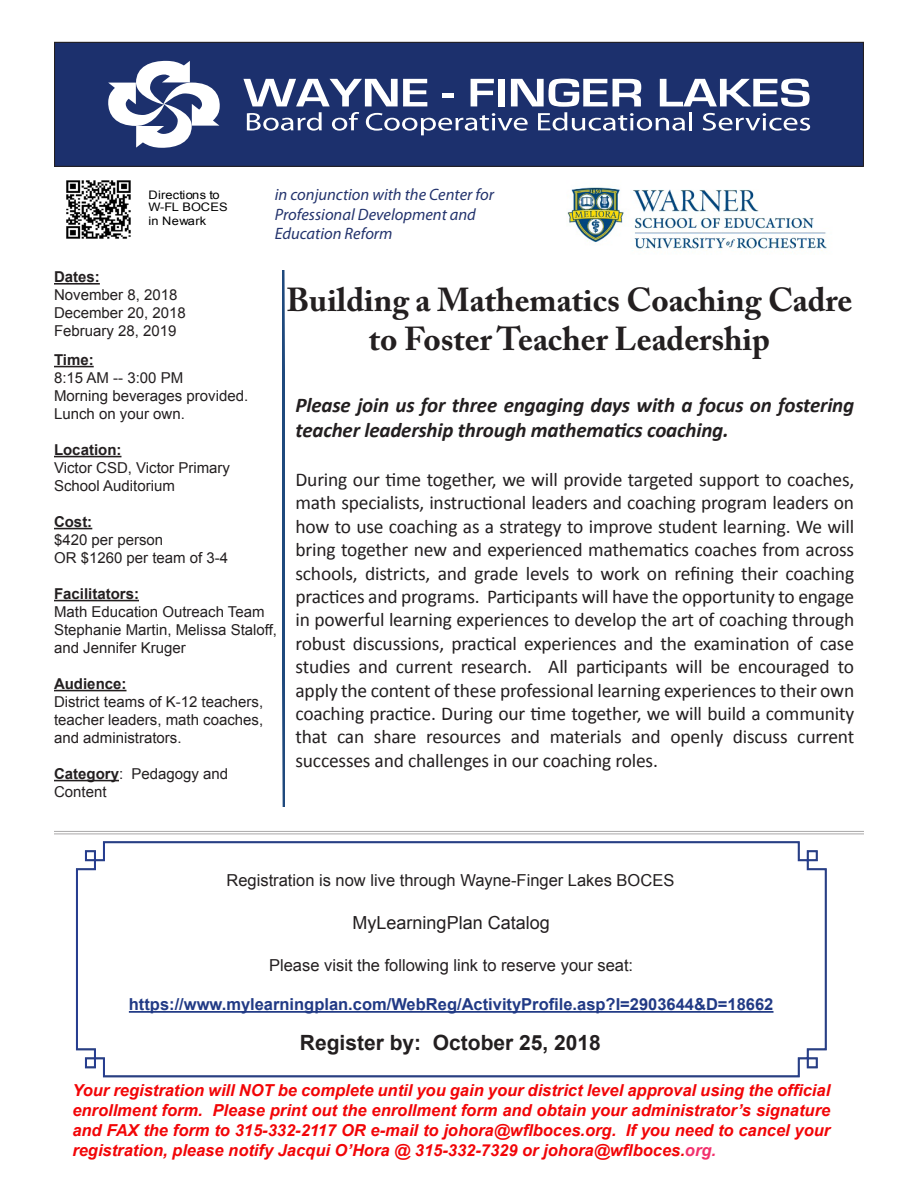
<style>
.page{position:relative;width:918px;height:1188px;background:#fff}
.page>*{position:absolute;margin:0;border:0;box-sizing:border-box;transform-origin:0 0}
.t1{font:700 33px "Adobe Caslon Pro";color:#231f20}
.t2{font:italic 700 21px/25.2px "Calibri";letter-spacing:-.01em;color:#231f20}
.t3{font:700 21px "Arial";color:#231f20}
.t4{font:19.5px/23.4px "Calibri";letter-spacing:-.01em;color:#231f20;text-align:justify}
.t5{font:18px "Arial";color:#231f20}
.t6{font:italic 700 16.5px/19.8px "Arial";color:#f20507;text-align:justify}
.t7{font:16.5px "Arial";color:#231f20}
.t8{font:700 16.5px "Arial";color:#213a85}
.t9{font:italic 16.5px "Myriad Pro";color:#23336d}
.t10{font:15px/18px "Arial";color:#231f20}
.t11{font:700 15px "Arial";color:#231f20}
.t12{font:11.7px/13.2px "Arial";color:#000;scale:1.09 1}
.s1{font-weight:700}
.s2{color:#f2316d}
</style>
<div class="page">
<img style="left:66px;top:180px;width:65px;height:59px">
<div style="left:55px;top:42px;width:808px;height:124px;background:#1c306d"></div>
<svg style="left:108px;top:61px;width:112px;height:87px"></svg>
<svg style="left:243px;top:79px;width:567px;height:56px"></svg>
<div style="left:54px;top:42px;width:810px;height:125px;border:1px solid #231f20"></div>
<svg style="left:282px;top:270px;width:2px;height:536px"></svg>
<hr style="left:54px;top:831px;width:810px;height:1px;background:#231f20">
<hr style="left:54px;top:834px;width:810px;height:1px;background:#231f20">
<svg style="left:77px;top:842px;width:749px;height:234px"></svg>
<img style="left:567px;top:187px;width:260px;height:65px">
<hr style="left:54px;top:283px;width:46px;height:2px;background:#231f20">
<hr style="left:54px;top:366px;width:40px;height:1px;background:#231f20">
<hr style="left:54px;top:456px;width:67px;height:1px;background:#231f20">
<hr style="left:54px;top:528px;width:38px;height:1px;background:#231f20">
<hr style="left:54px;top:600px;width:85px;height:1px;background:#231f20">
<hr style="left:54px;top:690px;width:73px;height:1px;background:#231f20">
<hr style="left:54px;top:780px;width:65px;height:1px;background:#231f20">
<p class="t12" style="left:148px;top:188px;width:74px">Directions to<br>W-FL BOCES in Newark</p>
<p class="t9" style="left:275px;top:184px;width:221px">in conjunction with the Center for</p>
<p class="t9" style="left:275px;top:204px;width:203px">Professional Development and</p>
<p class="t9" style="left:275px;top:224px;width:119px">Education Reform</p>
<p class="t11" style="left:54px;top:267px;width:47px">Dates:</p>
<p class="t10" style="left:54px;top:286px;width:125px">November 8, 2018</p>
<p class="t10" style="left:54px;top:304px;width:133px">December 20, 2018</p>
<p class="t10" style="left:54px;top:322px;width:124px">February 28, 2019</p>
<p class="t11" style="left:54px;top:350px;width:41px">Time:</p>
<p class="t10" style="left:54px;top:369px;width:131px">8:15 AM -- 3:00 PM</p>
<p class="t10" style="left:54px;top:387px;width:196px">Morning beverages provided.</p>
<p class="t10" style="left:54px;top:405px;width:132px">Lunch on your own.</p>
<p class="t11" style="left:54px;top:440px;width:69px">Location:</p>
<p class="t10" style="left:54px;top:459px;width:178px">Victor CSD, Victor Primary</p>
<p class="t10" style="left:54px;top:477px;width:122px">School Auditorium</p>
<p class="t11" style="left:54px;top:512px;width:40px">Cost:</p>
<p class="t10" style="left:54px;top:531px;width:111px">$420 per person</p>
<p class="t10" style="left:54px;top:549px;width:176px">OR $1260 per team of 3-4</p>
<p class="t11" style="left:54px;top:584px;width:87px">Facilitators:</p>
<p class="t10" style="left:54px;top:603px;width:212px">Math Education Outreach Team</p>
<p class="t10" style="left:54px;top:621px;width:225px">Stephanie Martin, Melissa Staloff, and Jennifer Kruger</p>
<p class="t11" style="left:54px;top:674px;width:74px">Audience:</p>
<p class="t10" style="left:54px;top:693px;width:211px;text-align:justify">District teams of K-12 teachers, teacher leaders, math coaches, and administrators.</p>
<p class="t10" style="left:54px;top:765px;width:176px"><span class="s1">Category</span>: Pedagogy and</p>
<p class="t10" style="left:54px;top:783px;width:54px">Content</p>
<p class="t1" style="left:287px;top:280px;width:567px">Building a Mathematics Coaching Cadre</p>
<p class="t1" style="left:369px;top:320px;width:403px">to Foster Teacher Leadership</p>
<p class="t2" style="left:296px;top:393px;width:560px">Please join us for three engaging days with a focus on fostering teacher leadership through mathematics coaching.</p>
<p class="t4" style="left:296px;top:468px;width:560px">During our time together, we will provide targeted support to coaches, math specialists, instructional leaders and coaching program leaders on how to use coaching as a strategy to improve student learning. We will bring together new and experienced mathematics coaches from across schools, districts, and grade levels to work on refining their coaching practices and programs. Participants will have the opportunity to engage in powerful learning experiences to develop the art of coaching through robust discussions, practical experiences and the examination of case studies and current research. All participants will be encouraged to apply the content of these professional learning experiences to their own coaching practice. During our time together, we will build a community that can share resources and materials and openly discuss current successes and challenges in our coaching roles.</p>
<p class="t7" style="left:227px;top:869px;width:449px">Registration is now live through Wayne-Finger Lakes BOCES</p>
<p class="t5" style="left:353px;top:911px;width:199px">MyLearningPlan Catalog</p>
<p class="t7" style="left:269px;top:954px;width:366px">Please visit the following link to reserve your seat:</p>
<p class="t8" style="left:129px;top:993px;width:646px">https://www.mylearningplan.com/WebReg/ActivityProfile.asp?I=2903644&amp;D=18662</p>
<p class="t3" style="left:300px;top:1028px;width:303px">Register by: October 25, 2018</p>
<p class="t6" style="left:72px;top:1081px;width:759px">Your registration will NOT be complete until you gain your district level approval using the official enrollment form. Please print out the enrollment form and obtain your administrator’s signature and FAX the form to 315-332-2117 OR e-mail to johora@wflboces.org. If you need to cancel your registration, please notify Jacqui O’Hora @ 315-332-7329 or johora@wflboces.<span class="s2">org.</span></p>
</div>
